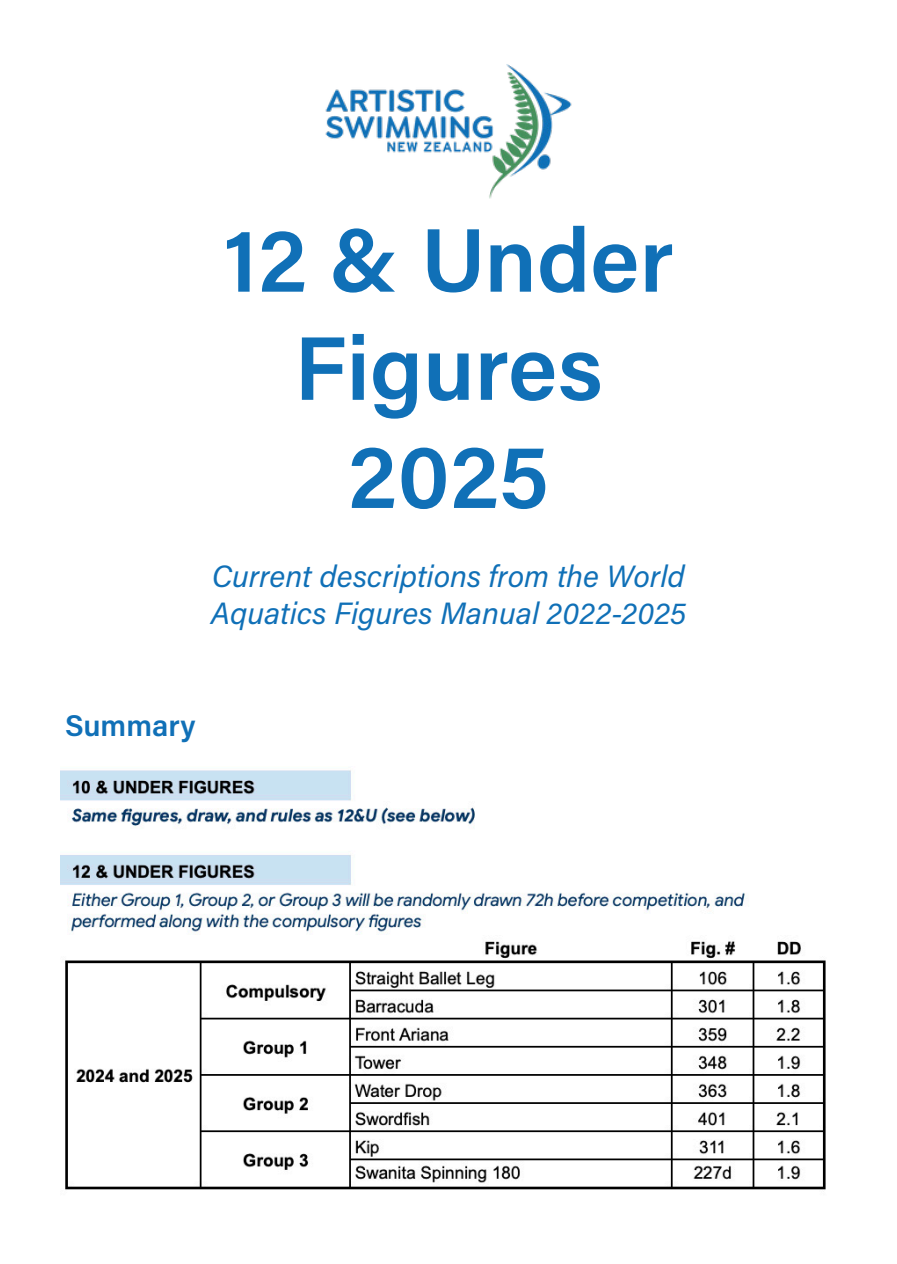
<style>
.page{position:relative;width:897px;height:1264px;background:#fff}
.page>*{position:absolute;margin:0;border:0;box-sizing:border-box;transform-origin:0 0}
.t1{font:600 90.15px/108.1px "Acumin Pro";color:#1070b7;text-align:center}
.t2{font:italic 30.75px/36.9px "Acumin Pro";color:#1070b7}
.t3{font:600 29.85px "Acumin Pro";color:#1070b7}
</style>
<div class="page">
<img style="left:325px;top:64px;width:247px;height:135px">
<img style="left:61px;top:770px;width:765px;height:420px">
<h1 class="t1" style="left:223px;top:202px;width:452px">12 &amp; Under<br>Figures<br>2025</h1>
<p class="t2" style="left:211px;top:556px;width:477px">Current descriptions from the World<br>Aquatics Figures Manual 2022-2025</p>
<p class="t3" style="left:65px;top:705px;width:132px">Summary</p>
</div>
